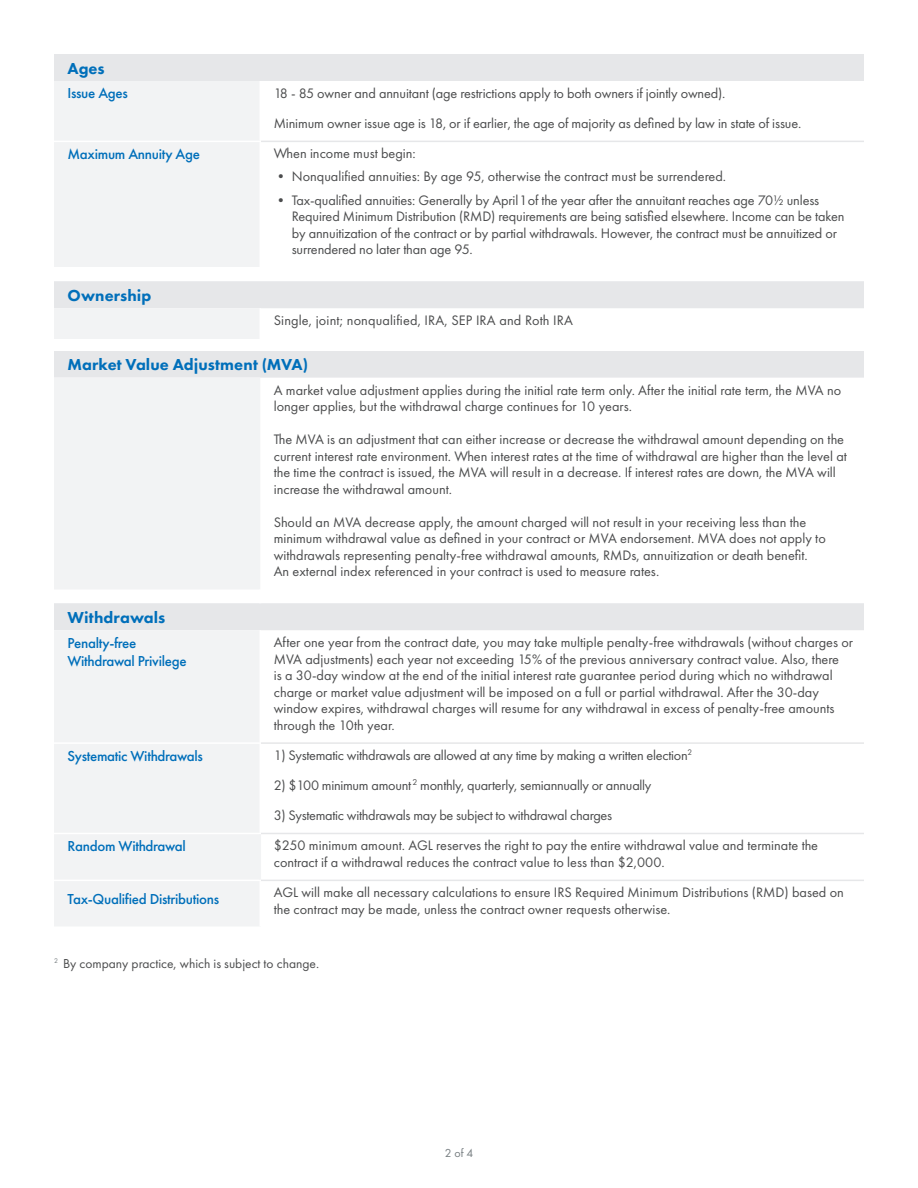
<style>
.page{position:relative;width:918px;height:1188px;background:#fff}
.page>*{position:absolute;margin:0;border:0;box-sizing:border-box;transform-origin:0 0}
.t1{font:800 16.5px "Futura PT";letter-spacing:.005em;color:#006fba}
.t2{font:500 15px/18px "Futura PT";letter-spacing:-.02em;color:#006fba}
.t3{font:14.25px/16.5px "Futura PT";color:#4b4c4d}
.t4{font:14.25px "Futura PT";letter-spacing:-.02em;color:#4b4c4d}
.t5{font:13.5px "Futura PT";color:#4b4c4d}
.t6{font:12px "Futura PT";color:#767d80}
</style>
<div class="page">
<svg style="left:54px;top:54px;width:810px;height:576px"></svg>
<svg style="left:54px;top:81px;width:206px;height:798px;fill:#f2f3f4"></svg>
<div style="left:54px;top:268px;width:810px;height:13px;background:#fff"></div>
<div style="left:54px;top:339px;width:810px;height:12px;background:#fff"></div>
<div style="left:54px;top:880px;width:206px;height:47px;background:#f2f3f4"></div>
<svg style="left:259px;top:590px;width:2px;height:13px"></svg>
<hr style="left:54px;top:880px;width:207px;height:1px;background:#fff">
<hr style="left:54px;top:926px;width:207px;height:2px;background:#fff">
<hr style="left:260px;top:81px;width:1px;height:60px;background:#fff">
<hr style="left:54px;top:141px;width:207px;height:1px;background:#fff">
<hr style="left:260px;top:142px;width:1px;height:126px;background:#fff">
<hr style="left:261px;top:880px;width:603px;height:1px;background:#e6e7e9">
<hr style="left:54px;top:742px;width:207px;height:2px;background:#fff">
<hr style="left:260px;top:308px;width:1px;height:31px;background:#fff">
<hr style="left:54px;top:833px;width:207px;height:1px;background:#fff">
<hr style="left:261px;top:141px;width:603px;height:1px;background:#e6e7e9">
<hr style="left:260px;top:834px;width:1px;height:46px;background:#f2f3f4">
<hr style="left:261px;top:742px;width:603px;height:2px;background:#e6e7e9">
<hr style="left:261px;top:833px;width:603px;height:1px;background:#e6e7e9">
<p class="t1" style="left:68px;top:58px;width:39px">Ages</p>
<p class="t2" style="left:68px;top:84px;width:62px">Issue Ages</p>
<p class="t3" style="left:274px;top:78px;width:529px;line-height:30px">18 - 85 owner and annuitant (age restrictions apply to both owners if jointly owned).<br>Minimum owner issue age is 18, or if earlier, the age of majority as defined by law in state of issue.</p>
<p class="t2" style="left:68px;top:145px;width:134px">Maximum Annuity Age</p>
<p class="t3" style="left:274px;top:145px;width:144px">When income must begin:</p>
<p class="t3" style="left:274px;top:168px;width:454px">• Nonqualified annuities: By age 95, otherwise the contract must be surrendered.</p>
<p class="t3" style="left:292px;top:192px;width:554px;text-indent:-18px">• Tax-qualified annuities: Generally by April 1 of the year after the annuitant reaches age 70½ unless Required Minimum Distribution (RMD) requirements are being satisfied elsewhere. Income can be taken by annuitization of the contract or by partial withdrawals. However, the contract must be annuitized or surrendered no later than age 95.</p>
<p class="t1" style="left:68px;top:285px;width:85px">Ownership</p>
<p class="t3" style="left:274px;top:312px;width:301px">Single, joint; nonqualified, IRA, SEP IRA and Roth IRA</p>
<p class="t1" style="left:68px;top:355px;width:242px">Market Value Adjustment (MVA)</p>
<p class="t3" style="left:274px;top:381px;width:569px">A market value adjustment applies during the initial rate term only. After the initial rate term, the MVA no longer applies, but the withdrawal charge continues for 10 years.</p>
<p class="t3" style="left:274px;top:431px;width:575px">The MVA is an adjustment that can either increase or decrease the withdrawal amount depending on the current interest rate environment. When interest rates at the time of withdrawal are higher than the level at the time the contract is issued, the MVA will result in a decrease. If interest rates are down, the MVA will increase the withdrawal amount.</p>
<p class="t3" style="left:274px;top:513px;width:554px">Should an MVA decrease apply, the amount charged will not result in your receiving less than the minimum withdrawal value as defined in your contract or MVA endorsement. MVA does not apply to withdrawals representing penalty-free withdrawal amounts, RMDs, annuitization or death benefit.<br>An external index referenced in your contract is used to measure rates.</p>
<p class="t1" style="left:68px;top:607px;width:99px">Withdrawals</p>
<p class="t2" style="left:68px;top:634px;width:121px">Penalty-free<br>Withdrawal Privilege</p>
<p class="t3" style="left:274px;top:634px;width:581px">After one year from the contract date, you may take multiple penalty-free withdrawals (without charges or MVA adjustments) each year not exceeding 15% of the previous anniversary contract value. Also, there<br>is a 30-day window at the end of the initial interest rate guarantee period during which no withdrawal charge or market value adjustment will be imposed on a full or partial withdrawal. After the 30-day window expires, withdrawal charges will resume for any withdrawal in excess of penalty-free amounts through the 10th year.</p>
<p class="t2" style="left:68px;top:747px;width:137px">Systematic Withdrawals</p>
<p class="t4" style="left:274px;top:747px;width:420px">1) Systematic withdrawals are allowed at any time by making a written election<sup>2</sup></p>
<p class="t4" style="left:274px;top:777px;width:379px">2) $100 minimum amount <sup>2</sup> monthly, quarterly, semiannually or annually</p>
<p class="t4" style="left:274px;top:807px;width:340px">3) Systematic withdrawals may be subject to withdrawal charges</p>
<p class="t2" style="left:68px;top:837px;width:120px">Random Withdrawal</p>
<p class="t3" style="left:274px;top:837px;width:546px">$250 minimum amount. AGL reserves the right to pay the entire withdrawal value and terminate the contract if a withdrawal reduces the contract value to less than $2,000.</p>
<p class="t2" style="left:68px;top:890px;width:153px">Tax-Qualified Distributions</p>
<p class="t3" style="left:274px;top:884px;width:572px">AGL will make all necessary calculations to ensure IRS Required Minimum Distributions (RMD) based on the contract may be made, unless the contract owner requests otherwise.</p>
<p class="t5" style="left:54px;top:955px;width:267px"><sup>2</sup> By company practice, which is subject to change.</p>
<p class="t6" style="left:445px;top:1146px;width:30px">2 of 4</p>
</div>
